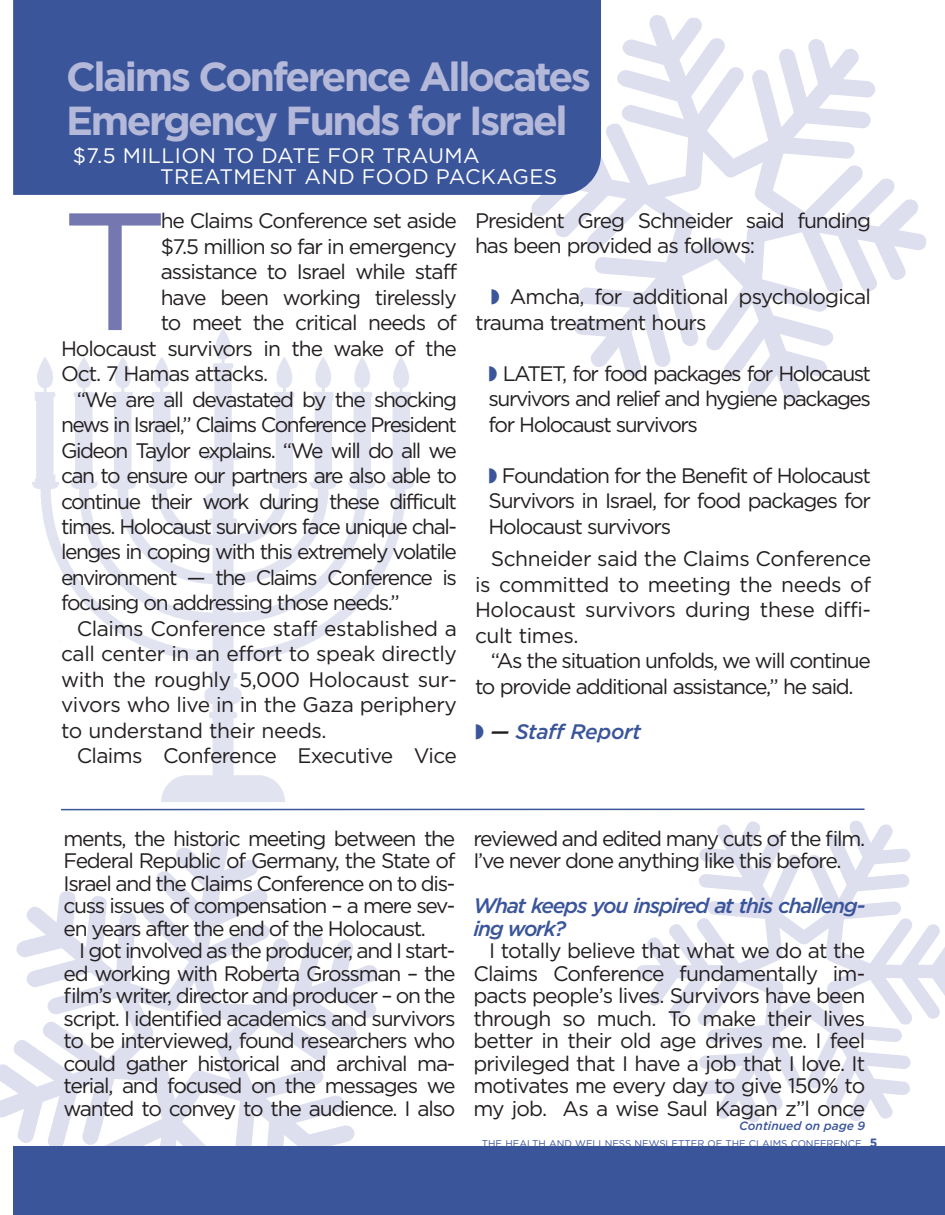
<style>
.page{position:relative;width:945px;height:1215px;background:#fff}
.page>*{position:absolute;margin:0;border:0;box-sizing:border-box;transform-origin:0 0}
.t1{font:166.65px "Gotham";color:#7578b0}
.t2{font:700 40.5px/43.5px "Gotham";letter-spacing:-.06em;color:#b5b9d9}
.t3{font:21px/22.5px "Gotham";letter-spacing:-.06em;color:#231f20;text-align:justify}
.t4{font:21px "Gotham";letter-spacing:-.02em;color:#231f20}
.t5{font:21px/25.5px "Gotham";letter-spacing:-.04em;color:#231f20}
.t6{font:21px/21px "Gotham";letter-spacing:.02em;color:#fff}
.t7{font:italic 500 21px/22.5px "Gotham";letter-spacing:-.06em;color:#3b559b}
.t8{font:21px "Gotham";letter-spacing:-.03em;color:#231f20}
.t9{font:italic 500 21px "Gotham";letter-spacing:-.02em;color:#3b559b}
.t10{font:italic 500 12px "Gotham";color:#3b559b}
.t11{font:9.75px "Gotham";color:#3b559b}
.s1{color:#3b559b}
.s2{color:#231f20}
.s3{font-weight:700;font-size:12px}
</style>
<div class="page">
<img style="left:32px;top:330px;width:382px;height:472px">
<svg style="left:636px;top:821px;width:309px;height:302px"></svg>
<svg style="left:531px;top:15px;width:395px;height:386px"></svg>
<svg style="left:0;top:839px;width:378px;height:376px"></svg>
<div style="left:13px;top:0;width:588px;height:195px;background:#3b559b"></div>
<div style="left:14px;top:1147px;width:931px;height:68px;background:#3b559b"></div>
<hr style="left:61px;top:808px;width:804px;height:2px;background:#3b559b">
<h2 class="t2" style="left:66px;top:55px;width:527px">Claims Conference Allocates<br>Emergency Funds for Israel</h2>
<p class="t6" style="left:160px;top:144px;width:399px;text-indent:-87px">$7.5 MILLION TO DATE FOR TRAUMA<br>TREATMENT AND FOOD PACKAGES</p>
<h1 class="t1" style="left:61px;top:164px;width:110px">T</h1>
<p class="t3" style="left:161px;top:209px;width:298px">he Claims Conference set aside</p>
<p class="t3" style="left:475px;top:207px;width:397px;line-height:25.5px">President Greg Schneider said funding has been provided as follows:</p>
<p class="t5" style="left:475px;top:284px;width:398px;text-indent:16px"><span class="s1">◗</span> Amcha, for additional psychological trauma treatment hours</p>
<p class="t3" style="left:489px;top:360px;width:384px;line-height:25.5px"><span class="s1">◗</span> LATET, for food packages for Holocaust survivors and relief and hygiene packages for Holocaust survivors</p>
<p class="t3" style="left:489px;top:462px;width:384px;line-height:25.5px"><span class="s1">◗</span> Foundation for the Benefit of Holocaust Survivors in Israel, for food packages for Holocaust survivors</p>
<p class="t3" style="left:475px;top:546px;width:398px;line-height:25.5px;text-indent:16px">Schneider said the Claims Conference is committed to meeting the needs of Holocaust survivors during these diffi&shy;cult times.</p>
<p class="t3" style="left:475px;top:648px;width:397px;line-height:25.5px;text-indent:16px">“As the situation unfolds, we will continue to provide additional assistance,” he said.</p>
<p class="t9" style="left:475px;top:717px;width:167px">◗ <span class="s2">—</span> Staff Report</p>
<p class="t3" style="left:161px;top:234px;width:298px">$7.5 million so far in emergency</p>
<p class="t3" style="left:161px;top:260px;width:298px">assistance to Israel while staff</p>
<p class="t3" style="left:161px;top:285px;width:298px">have been working tirelessly</p>
<p class="t3" style="left:161px;top:311px;width:298px">to meet the critical needs of</p>
<p class="t3" style="left:61px;top:336px;width:398px">Holocaust survivors in the wake of the</p>
<p class="t3" style="left:61px;top:362px;width:209px">Oct. 7 Hamas attacks.</p>
<p class="t3" style="left:77px;top:387px;width:382px">“We are all devastated by the shocking</p>
<p class="t3" style="left:61px;top:413px;width:398px">news in Israel,” Claims Conference President</p>
<p class="t3" style="left:61px;top:438px;width:397px">Gideon Taylor explains. “We will do all we</p>
<p class="t3" style="left:61px;top:464px;width:398px">can to ensure our partners are also able to</p>
<p class="t3" style="left:61px;top:489px;width:398px">continue their work during these difficult</p>
<p class="t3" style="left:61px;top:515px;width:398px">times. Holocaust survivors face unique chal-</p>
<p class="t3" style="left:61px;top:540px;width:398px">lenges in coping with this extremely volatile</p>
<p class="t3" style="left:61px;top:566px;width:397px">environment — the Claims Conference is</p>
<p class="t3" style="left:61px;top:591px;width:340px">focusing on addressing those needs.”</p>
<p class="t4" style="left:77px;top:615px;width:382px">Claims Conference staff established a</p>
<p class="t4" style="left:61px;top:641px;width:397px">call center in an effort to speak directly</p>
<p class="t4" style="left:61px;top:666px;width:397px">with the roughly 5,000 Holocaust sur-</p>
<p class="t4" style="left:61px;top:692px;width:397px">vivors who live in in the Gaza periphery</p>
<p class="t4" style="left:61px;top:717px;width:267px">to understand their needs.</p>
<p class="t8" style="left:77px;top:742px;width:382px">Claims Conference Executive Vice</p>
<p class="t3" style="left:64px;top:827px;width:393px">ments, the historic meeting between the Federal Republic of Germany, the State of Israel and the Claims Conference on to dis&shy;cuss issues of compensation – a mere sev&shy;en years after the end of the Holocaust.</p>
<p class="t3" style="left:64px;top:939px;width:393px;text-indent:16px">I got involved as the producer, and I start&shy;ed working with Roberta Grossman – the film’s writer, director and producer – on the script. I identified academics and survivors to be interviewed, found researchers who could gather historical and archival ma&shy;terial, and focused on the messages we wanted to convey to the audience. I also</p>
<p class="t3" style="left:473px;top:827px;width:393px">reviewed and edited many cuts of the film.<br>I’ve never done anything like this before.</p>
<p class="t7" style="left:473px;top:894px;width:393px">What keeps you inspired at this challeng&shy;ing work?</p>
<p class="t3" style="left:473px;top:939px;width:393px;text-indent:16px">I totally believe that what we do at the Claims Conference fundamentally im&shy;pacts people’s lives. Survivors have been through so much. To make their lives better in their old age drives me. I feel privileged that I have a job that I love. It motivates me every day to give 150% to my job. As a wise Saul Kagan z”l once</p>
<p class="t10" style="left:739px;top:1118px;width:128px">Continued on page 9</p>
<p class="t11" style="left:482px;top:1137px;width:397px">THE HEALTH AND WELLNESS NEWSLETTER OF THE CLAIMS CONFERENCE <span class="s3">5</span></p>
</div>
